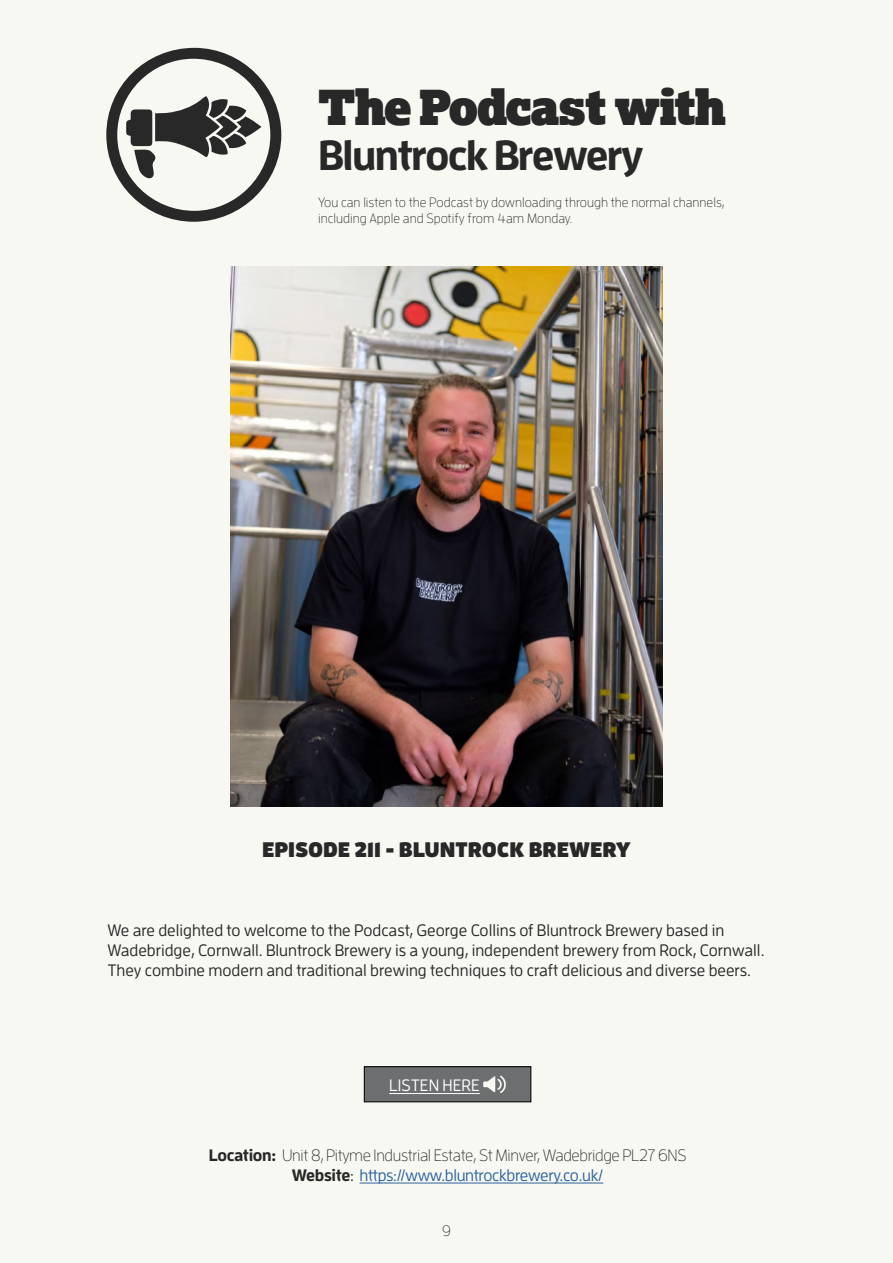
<style>
.page{position:relative;width:893px;height:1263px;background:#f7f8f1}
.page>*{position:absolute;margin:0;border:0;box-sizing:border-box;transform-origin:0 0}
.t1{font:48px "Lexia Advertising";letter-spacing:-.02em;color:#282829}
.t2{font:700 42px "Enzo OT";letter-spacing:-.04em;color:#282829}
.t3{font:900 21px "Enzo OT";color:#282829}
.t4{font:500 16.5px/19.8px "Enzo OT";color:#282829}
.t5{font:300 16.5px/19.8px "Enzo OT";letter-spacing:-.02em;color:#282829;text-align:center}
.t6{font:500 16.5px "Enzo OT";color:#fff}
.t7{font:300 15px "Enzo OT";color:#282829}
.t8{font:300 13.5px/16.2px "Enzo OT";color:#282829}
.s1{font-weight:700}
.s2{font-weight:500}
.s3{font-weight:500;color:#2e62a1}
</style>
<div class="page">
<svg style="left:106px;top:48px;width:175px;height:174px"></svg>
<hr style="left:360px;top:1183px;width:243px;height:1px;background:#2e62a1">
<div style="left:364px;top:1067px;width:167px;height:35px;background:#6d6e70"></div>
<hr style="left:389px;top:1093px;width:91px;height:1px;background:#fff">
<svg style="left:483px;top:1075px;width:23px;height:18px"></svg>
<div style="left:364px;top:1066px;width:167px;height:36px;border:1px solid #000"></div>
<img style="left:230px;top:267px;width:433px;height:539px">
<h1 class="t1" style="left:318px;top:76px;width:410px">The Podcast with</h1>
<h2 class="t2" style="left:318px;top:129px;width:327px">Bluntrock Brewery</h2>
<p class="t8" style="left:318px;top:193px;width:408px">You can listen to the Podcast by downloading through the normal channels, including Apple and Spotify from 4am Monday.</p>
<p class="t3" style="left:262px;top:836px;width:370px">EPISODE 211 - BLUNTROCK BREWERY</p>
<p class="t4" style="left:107px;top:920px;width:659px">We are delighted to welcome to the Podcast, George Collins of Bluntrock Brewery based in<br>Wadebridge, Cornwall. Bluntrock Brewery is a young, independent brewery from Rock, Cornwall.<br>They combine modern and traditional brewing techniques to craft delicious and diverse beers.</p>
<p class="t6" style="left:389px;top:1076px;width:92px">LISTEN HERE</p>
<p class="t5" style="left:209px;top:1145px;width:479px"><span class="s1">Location:</span> Unit 8, Pityme Industrial Estate, St Minver, Wadebridge PL27 6NS<br><span class="s1">Website</span><span class="s2">:</span> <span class="s3">https://www.bluntrockbrewery.co.uk/</span></p>
<p class="t7" style="left:442px;top:1222px;width:10px">9</p>
</div>
